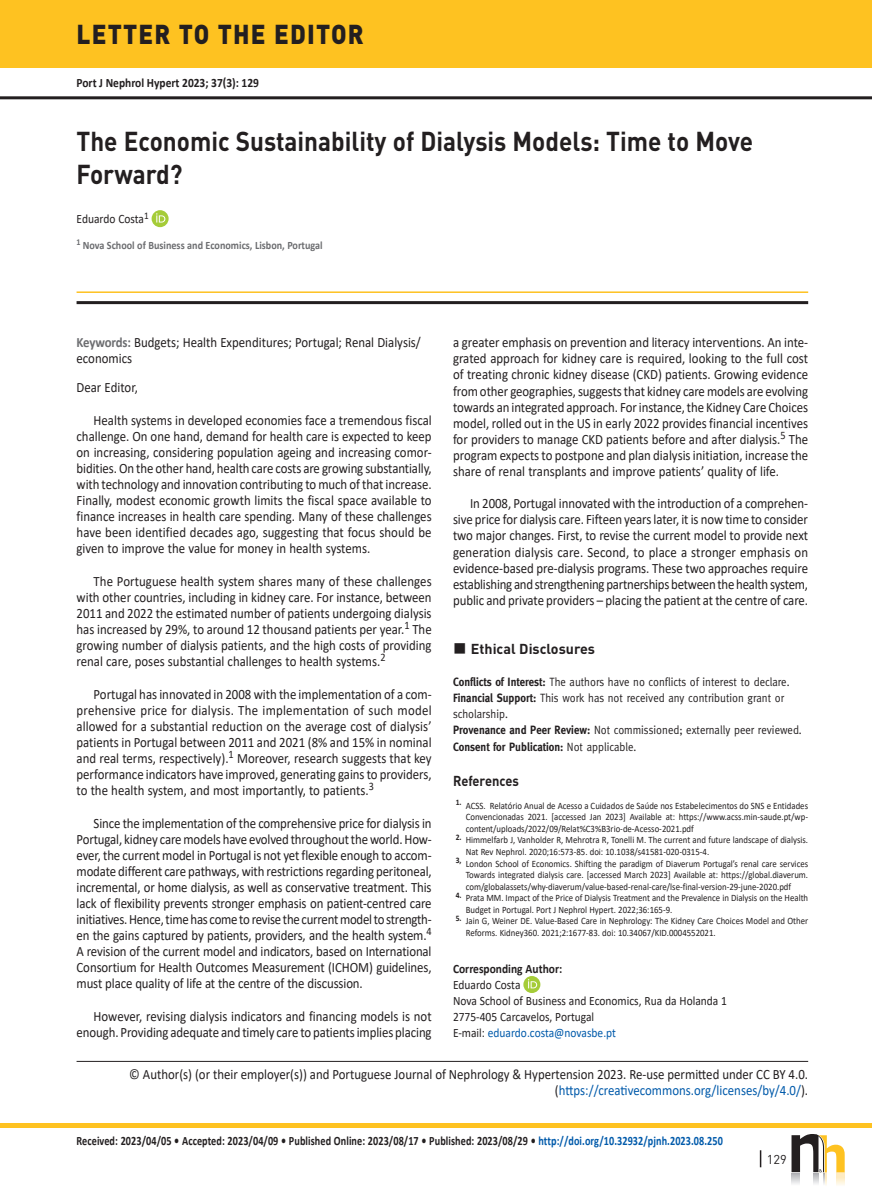
<style>
.page{position:relative;width:872px;height:1191px;background:#fff}
.page>*{position:absolute;margin:0;border:0;box-sizing:border-box;transform-origin:0 0}
.t1{font:700 27px/33px "DIN";color:#231f20;scale:.9 1}
.t2{font:900 27px "DIN";letter-spacing:.05em;color:#231f20;scale:.9 1}
.t3{font:14.25px/16px "Calibri";color:#231f20;text-align:justify;scale:.9 1}
.t4{font:700 14.25px "DIN";color:#231f20}
.t5{font:700 14.25px "DIN";color:#231f20;scale:.9 1}
.t6{font:12.75px/16px "Calibri";color:#231f20;scale:.9 1}
.t7{font:700 12.75px "Calibri";letter-spacing:.01em;color:#231f20;scale:.8 1}
.t8{font:700 12.75px "Calibri";letter-spacing:.01em;color:#231f20;scale:.9 1}
.t9{font:12.75px "DIN";color:#231f20}
.t10{font:12px/16px "Meta";color:#231f20;scale:.9 1}
.t11{font:700 11.25px "Calibri";color:#6c6d70;scale:.9 1}
.t12{font:9.75px/11.6px "Calibri";color:#231f20;scale:.9 1}
.s1{font-weight:700;color:#6c6d70}
.s2{font-weight:700}
.s3{color:#015aaa}
</style>
<div class="page">
<hr style="left:0;top:96px;width:872px;height:3px;background:#231f20">
<hr style="left:0;top:1123px;width:872px;height:4px;background:#fec221">
<svg style="left:760px;top:1150px;width:1px;height:17px"></svg>
<div style="left:0;top:0;width:872px;height:68px;background:#fec221"></div>
<svg style="left:791px;top:1134px;width:53px;height:51px"></svg>
<svg style="left:152px;top:210px;width:17px;height:17px"></svg>
<svg style="left:156px;top:213px;width:9px;height:9px"></svg>
<hr style="left:77px;top:291px;width:731px;height:2px;background:#fec221">
<hr style="left:77px;top:301px;width:731px;height:3px;background:#231f20">
<svg style="left:523px;top:976px;width:17px;height:17px"></svg>
<svg style="left:528px;top:979px;width:9px;height:9px"></svg>
<hr style="left:77px;top:1061px;width:731px;height:1px;background:#231f20">
<h1 class="t2" style="left:77px;top:16px;width:320px">LETTER TO THE EDITOR</h1>
<p class="t8" style="left:77px;top:74px;width:204px">Port J Nephrol Hypert 2023; 37(3): 129</p>
<h1 class="t1" style="left:77px;top:124px;width:753px">The Economic Sustainability of Dialysis Models: Time to Move<br>Forward?</h1>
<p class="t6" style="left:77px;top:211px;width:82px">Eduardo Costa<sup>1</sup></p>
<p class="t11" style="left:77px;top:237px;width:275px"><sup>1</sup> Nova School of Business and Economics, Lisbon, Portugal</p>
<p class="t3" style="left:77px;top:334px;width:384px"><span class="s1">Keywords:</span> Budgets; Health Expenditures; Portugal; Renal Dialysis/ economics</p>
<p class="t3" style="left:77px;top:379px;width:70px">Dear Editor,</p>
<p class="t3" style="left:77px;top:411px;width:396px;text-indent:17px">Health systems in developed economies face a tremendous fiscal challenge. On one hand, demand for health care is expected to keep on increasing, considering population ageing and increasing comor&shy;bidities. On the other hand, health care costs are growing substantially, with technology and innovation contributing to much of that increase.<br>Finally, modest economic growth limits the fiscal space available to finance increases in health care spending. Many of these challenges have been identified decades ago, suggesting that focus should be given to improve the value for money in health systems.</p>
<p class="t3" style="left:77px;top:572px;width:396px;text-indent:17px">The Portuguese health system shares many of these challenges with other countries, including in kidney care. For instance, between 2011 and 2022 the estimated number of patients undergoing dialysis has increased by 29%, to around 12 thousand patients per year.<sup>1</sup> The growing number of dialysis patients, and the high costs of providing renal care, poses substantial challenges to health systems.<sup>2</sup></p>
<p class="t3" style="left:77px;top:685px;width:396px;text-indent:17px">Portugal has innovated in 2008 with the implementation of a com&shy;prehensive price for dialysis. The implementation of such model allowed for a substantial reduction on the average cost of dialysis’ patients in Portugal between 2011 and 2021 (8% and 15% in nominal and real terms, respectively).<sup>1</sup> Moreover, research suggests that key performance indicators have improved, generating gains to providers, to the health system, and most importantly, to patients.<sup>3</sup></p>
<p class="t3" style="left:77px;top:814px;width:396px;text-indent:17px">Since the implementation of the comprehensive price for dialysis in Portugal, kidney care models have evolved throughout the world. How&shy;ever, the current model in Portugal is not yet flexible enough to accom&shy;modate different care pathways, with restrictions regarding peritoneal, incremental, or home dialysis, as well as conservative treatment. This lack of flexibility prevents stronger emphasis on patient-centred care initiatives. Hence, time has come to revise the current model to strength&shy;en the gains captured by patients, providers, and the health system.<sup>4<br></sup>A revision of the current model and indicators, based on International Consortium for Health Outcomes Measurement (ICHOM) guidelines, must place quality of life at the centre of the discussion.</p>
<p class="t3" style="left:77px;top:1007px;width:396px;text-align:right">However, revising dialysis indicators and financing models is not enough. Providing adequate and timely care to patients implies placing</p>
<p class="t3" style="left:453px;top:334px;width:396px">a greater emphasis on prevention and literacy interventions. An inte&shy;grated approach for kidney care is required, looking to the full cost of treating chronic kidney disease (CKD) patients. Growing evidence from other geographies, suggests that kidney care models are evolving towards an integrated approach. For instance, the Kidney Care Choices model, rolled out in the US in early 2022 provides financial incentives for providers to manage CKD patients before and after dialysis.<sup>5</sup> The program expects to postpone and plan dialysis initiation, increase the share of renal transplants and improve patients’ quality of life.</p>
<p class="t3" style="left:453px;top:495px;width:396px;text-indent:17px">In 2008, Portugal innovated with the introduction of a comprehen&shy;sive price for dialysis care. Fifteen years later, it is now time to consider two major changes. First, to revise the current model to provide next generation dialysis care. Second, to place a stronger emphasis on evidence-based pre-dialysis programs. These two approaches require establishing and strengthening partnerships between the health system, public and private providers – placing the patient at the centre of care.</p>
<p class="t4" style="left:471px;top:639px;width:125px">Ethical Disclosures</p>
<p class="t10" style="left:453px;top:674px;width:389px"><span class="s2">Conflicts of Interest:</span> The authors have no conflicts of interest to declare.<br><span class="s2">Financial Support:</span> This work has not received any contribution grant or scholarship.<br><span class="s2">Provenance and Peer Review:</span> Not commissioned; externally peer reviewed.<br><span class="s2">Consent for Publication:</span> Not applicable.</p>
<p class="t5" style="left:453px;top:771px;width:75px">References</p>
<p class="t12" style="left:466px;top:799px;width:382px;text-align:justify;text-indent:-10px"><sup>1.</sup> ACSS. Relatório Anual de Acesso a Cuidados de Saúde nos Estabelecimentos do SNS e Entidades Convencionadas 2021. [accessed Jan 2023] Available at: https://www.acss.min-saude.pt/wp&shy;content/uploads/2022/09/Relat%C3%B3rio-de-Acesso-2021.pdf</p>
<p class="t12" style="left:455px;top:834px;width:393px"><sup>2.</sup> Himmelfarb J, Vanholder R, Mehrotra R, Tonelli M. The current and future landscape of dialysis.</p>
<p class="t12" style="left:466px;top:845px;width:272px">Nat Rev Nephrol. 2020;16:573-85. doi: 10.1038/s41581-020-0315-4.</p>
<p class="t12" style="left:456px;top:857px;width:393px"><sup>3,</sup> London School of Economics. Shifting the paradigm of Diaverum Portugal’s renal care services</p>
<p class="t12" style="left:466px;top:869px;width:382px">Towards integrated dialysis care. [accessed March 2023] Available at: https://global.diaverum.</p>
<p class="t12" style="left:466px;top:880px;width:363px">com/globalassets/why-diaverum/value-based-renal-care/lse-final-version-29-june-2020.pdf</p>
<p class="t12" style="left:466px;top:892px;width:382px;text-indent:-10px"><sup>4.</sup> Prata MM. Impact of the Price of Dialysis Treatment and the Prevalence in Dialysis on the Health<br>Budget in Portugal. Port J Nephrol Hypert. 2022;36:165-9.</p>
<p class="t12" style="left:466px;top:915px;width:382px;text-indent:-10px"><sup>5.</sup> Jain G, Weiner DE. Value-Based Care in Nephrology: The Kidney Care Choices Model and Other<br>Reforms. Kidney360. 2021;2:1677-83. doi: 10.34067/KID.0004552021.</p>
<p class="t8" style="left:453px;top:960px;width:123px">Corresponding Author:</p>
<p class="t6" style="left:453px;top:976px;width:306px">Eduardo Costa<br>Nova School of Business and Economics, Rua da Holanda 1<br>2775-405 Carcavelos, Portugal<br>E-mail: <span class="s3">eduardo.costa@novasbe.pt</span></p>
<p class="t3" style="left:129px;top:1065px;width:755px;line-height:16.5px;text-align:right">© Author(s) (or their employer(s)) and Portuguese Journal of Nephrology &amp; Hypertension 2023. Re-use permitted under CC BY 4.0. (<span class="s3">https://creativecommons.org/licenses/by/4.0/</span>).</p>
<p class="t7" style="left:77px;top:1132px;width:809px">Received: 2023/04/05 • Accepted: 2023/04/09 • Published Online: 2023/08/17 • Published: 2023/08/29 • <span class="s3">http://doi.org/10.32932/pjnh.2023.08.250</span></p>
<p class="t9" style="left:767px;top:1151px;width:21px">129</p>
</div>
